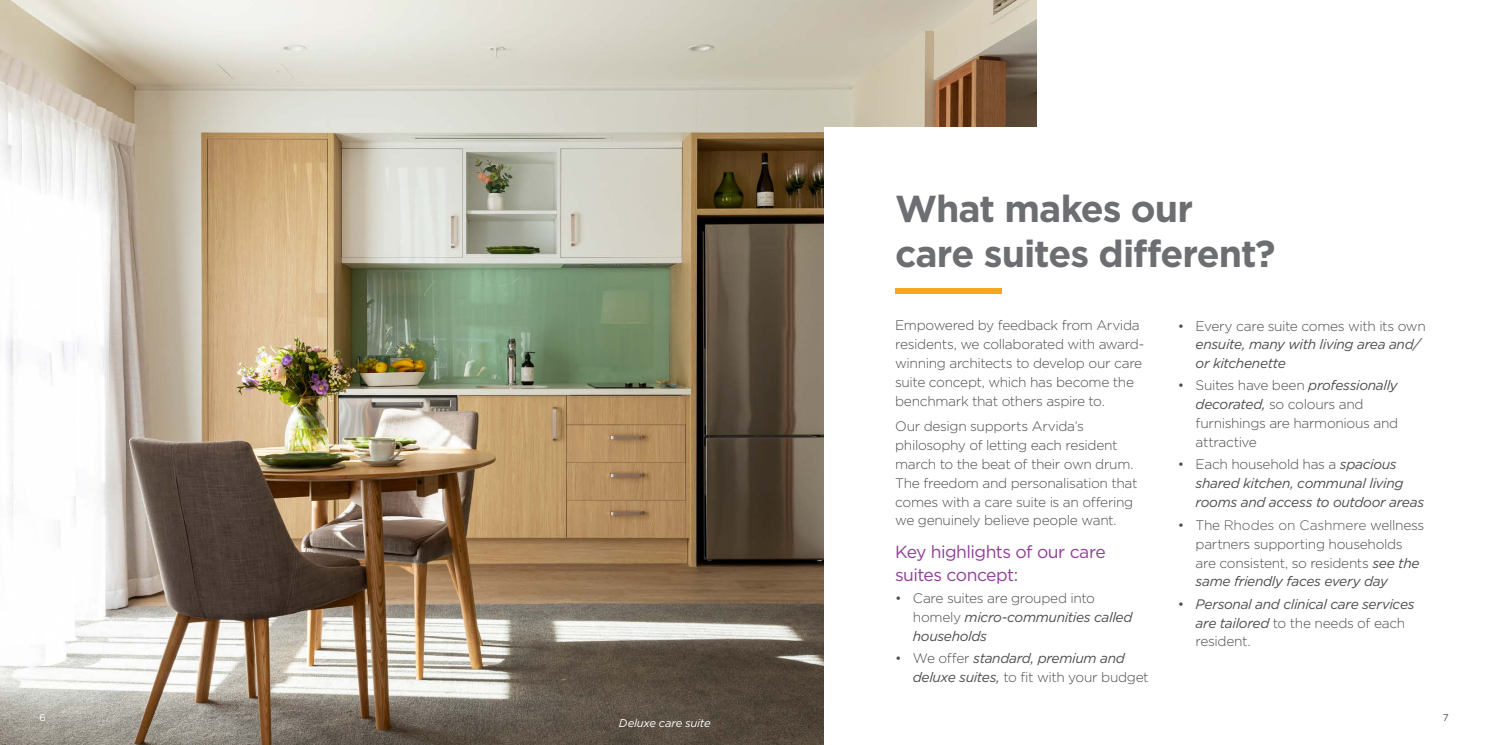
<style>
.page{position:relative;width:1489px;height:745px;background:#fff}
.page>*{position:absolute;margin:0;border:0;box-sizing:border-box;transform-origin:0 0}
.t1{font:700 37.5px/45px "Gotham";letter-spacing:-.03em;color:#6d6e71}
.t2{font:17.5px/22.5px "Gotham";letter-spacing:-.03em;color:#903f98}
.t3{font:300 13.75px/18.8px "Gotham";letter-spacing:-.025em;color:#4d4d4f}
.t4{font:italic 13.75px/18.8px "Gotham";letter-spacing:-.025em;color:#4d4d4f}
.t5{font:italic 11.25px "Gotham";letter-spacing:-.02em;color:#fff}
.t6{font:10px "Gotham";color:#fff}
.t7{font:10px "Gotham";color:#58595b}
.s1{font-weight:300;font-style:normal}
.s2{font-weight:400;font-style:italic}
.s3{color:#58595b}
</style>
<div class="page">
<img style="left:0;top:0;width:1036px;height:744px">
<div style="left:824px;top:128px;width:664px;height:616px;background:#fff"></div>
<div style="left:895px;top:288px;width:106px;height:5px;background:#faa61a"></div>
<h1 class="t1" style="left:895px;top:185px;width:382px">What makes our care suites different?</h1>
<p class="t3" style="left:895px;top:315px;width:250px">Empowered by feedback from Arvida residents, we collaborated with award&shy;winning architects to develop our care suite concept, which has become the benchmark that others aspire to.</p>
<p class="t3" style="left:895px;top:416px;width:244px">Our design supports Arvida’s philosophy of letting each resident march to the beat of their own drum.<br>The freedom and personalisation that comes with a care suite is an offering we genuinely believe people want.</p>
<p class="t2" style="left:895px;top:540px;width:212px">Key highlights of our care suites concept:</p>
<p class="t4" style="left:912px;top:588px;width:221px;text-indent:-18px"><span class="s1">• Care suites are grouped into homely</span> micro-communities called households</p>
<p class="t4" style="left:912px;top:648px;width:237px;text-indent:-18px"><span class="s1">• We offer</span> standard, premium and deluxe suites, <span class="s1">to fit with your budget</span></p>
<p class="t3" style="left:1177px;top:315px;width:249px">• Every care suite comes with its own</p>
<p class="t4" style="left:1195px;top:334px;width:226px">ensuite, many with living area and/ or kitchenette</p>
<p class="t3" style="left:1195px;top:375px;width:204px;text-indent:-18px">• Suites have been <span class="s2">professionally decorated,</span> so colours and furnishings are harmonious and attractive</p>
<p class="t4" style="left:1195px;top:454px;width:230px;text-indent:-18px"><span class="s1">• Each household has a</span> spacious shared kitchen, communal living rooms and access to outdoor areas</p>
<p class="t3" style="left:1195px;top:515px;width:230px;text-indent:-18px">• The <span class="s3">Rhodes on Cashmere</span> wellness partners supporting households are consistent, so residents <span class="s2">see the same friendly faces every day</span></p>
<p class="t4" style="left:1195px;top:594px;width:220px;text-indent:-18px"><span class="s1">•</span> Personal and clinical care services are tailored <span class="s1">to the needs of each resident.</span></p>
<p class="t6" style="left:40px;top:710px;width:8px">6</p>
<p class="t7" style="left:1442px;top:710px;width:7px">7</p>
<p class="t5" style="left:619px;top:715px;width:93px">Deluxe care suite</p>
</div>
